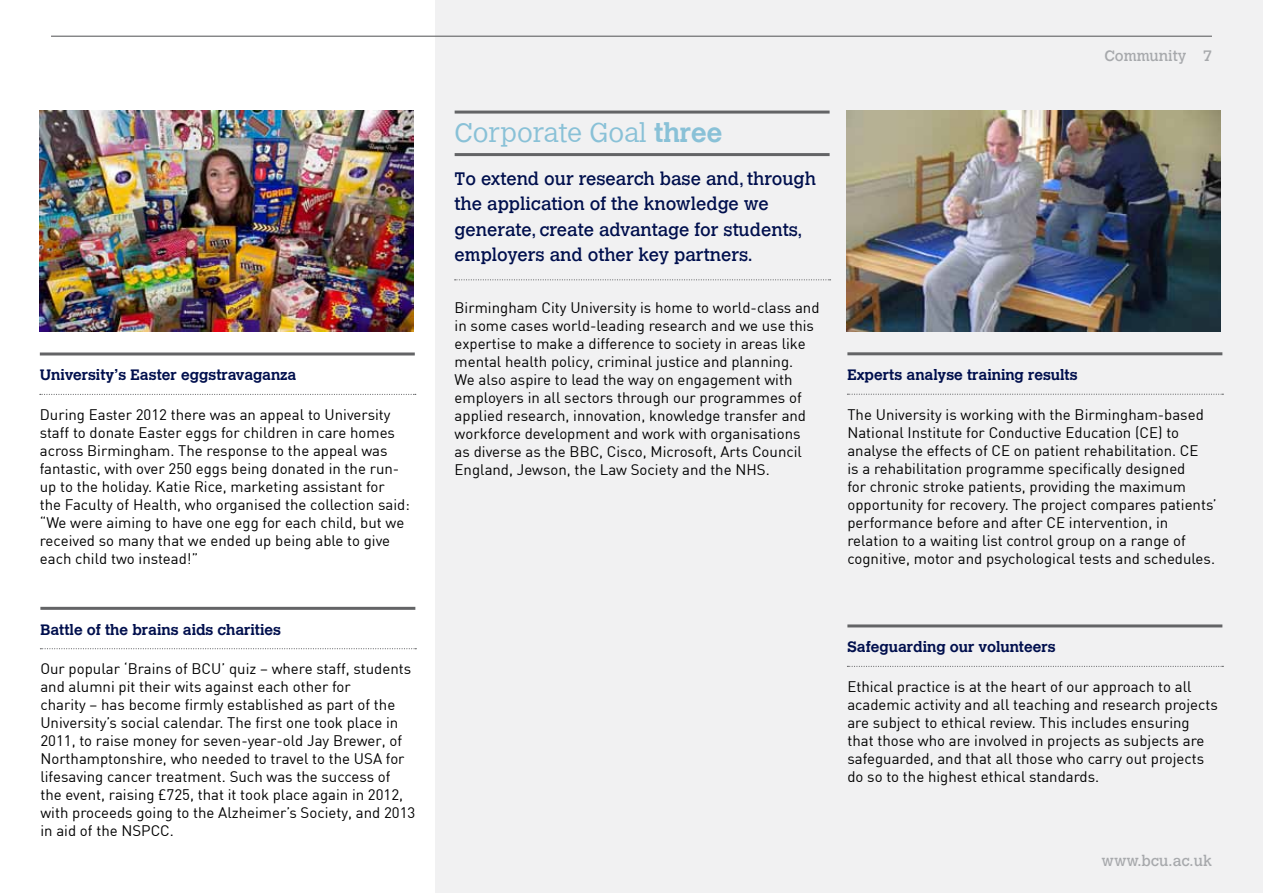
<style>
.page{position:relative;width:1263px;height:893px;background:#fff}
.page>*{position:absolute;margin:0;border:0;box-sizing:border-box;transform-origin:0 0}
.t1{font:300 27px "Calvert";color:#89c1d7}
.t2{font:18px/25.5px "Calvert";color:#000f4d}
.t3{font:15px/18px "DIN";color:#000}
.t4{font:700 15px "Calvert";color:#000f4d}
.t5{font:15px "Calvert";color:#a7a9ac}
.s1{font-weight:700}
</style>
<div class="page">
<div style="left:435px;top:0;width:828px;height:893px;background:#f1f1f2"></div>
<hr style="left:51px;top:36px;width:1161px;height:1px;background:#636466">
<svg style="left:40px;top:648px;width:376px;height:1px"></svg>
<hr style="left:40px;top:607px;width:375px;height:3px;background:#636466">
<svg style="left:847px;top:394px;width:376px;height:1px"></svg>
<hr style="left:847px;top:352px;width:375px;height:3px;background:#636466">
<svg style="left:847px;top:666px;width:376px;height:1px"></svg>
<hr style="left:847px;top:624px;width:375px;height:3px;background:#636466">
<svg style="left:40px;top:394px;width:376px;height:1px"></svg>
<hr style="left:40px;top:352px;width:375px;height:3px;background:#636466">
<hr style="left:455px;top:111px;width:375px;height:3px;background:#636466">
<svg style="left:455px;top:279px;width:376px;height:1px"></svg>
<hr style="left:455px;top:153px;width:375px;height:3px;background:#636466">
<img style="left:39px;top:111px;width:374px;height:221px">
<img style="left:847px;top:111px;width:374px;height:221px">
<p class="t4" style="left:40px;top:366px;width:258px">University’s Easter eggstravaganza</p>
<p class="t3" style="left:40px;top:405px;width:371px">During Easter 2012 there was an appeal to University staff to donate Easter eggs for children in care homes across Birmingham. The response to the appeal was fantastic, with over 250 eggs being donated in the run&shy;up to the holiday. Katie Rice, marketing assistant for the Faculty of Health, who organised the collection said: “We were aiming to have one egg for each child, but we received so many that we ended up being able to give each child two instead!”</p>
<p class="t4" style="left:40px;top:620px;width:242px">Battle of the brains aids charities</p>
<p class="t3" style="left:40px;top:659px;width:376px">Our popular ‘Brains of BCU’ quiz – where staff, students and alumni pit their wits against each other for<br>charity – has become firmly established as part of the University’s social calendar. The first one took place in 2011, to raise money for seven-year-old Jay Brewer, of Northamptonshire, who needed to travel to the USA for lifesaving cancer treatment. Such was the success of the event, raising £725, that it took place again in 2012, with proceeds going to the Alzheimer’s Society, and 2013 in aid of the NSPCC.</p>
<h1 class="t1" style="left:455px;top:118px;width:270px">Corporate Goal <span class="s1">three</span></h1>
<p class="t2" style="left:455px;top:166px;width:363px">To extend our research base and, through the application of the knowledge we generate, create advantage for students, employers and other key partners.</p>
<p class="t3" style="left:455px;top:298px;width:366px">Birmingham City University is home to world-class and in some cases world-leading research and we use this expertise to make a difference to society in areas like mental health policy, criminal justice and planning.<br>We also aspire to lead the way on engagement with employers in all sectors through our programmes of applied research, innovation, knowledge transfer and workforce development and work with organisations as diverse as the BBC, Cisco, Microsoft, Arts Council England, Jewson, the Law Society and the NHS.</p>
<p class="t5" style="left:1104px;top:48px;width:109px">Community 7</p>
<p class="t4" style="left:847px;top:365px;width:232px">Experts analyse training results</p>
<p class="t3" style="left:847px;top:405px;width:371px">The University is working with the Birmingham-based National Institute for Conductive Education (CE) to analyse the effects of CE on patient rehabilitation. CE<br>is a rehabilitation programme specifically designed<br>for chronic stroke patients, providing the maximum opportunity for recovery. The project compares patients’ performance before and after CE intervention, in relation to a waiting list control group on a range of cognitive, motor and psychological tests and schedules.</p>
<p class="t4" style="left:847px;top:638px;width:210px">Safeguarding our volunteers</p>
<p class="t3" style="left:847px;top:677px;width:372px">Ethical practice is at the heart of our approach to all academic activity and all teaching and research projects are subject to ethical review. This includes ensuring that those who are involved in projects as subjects are safeguarded, and that all those who carry out projects do so to the highest ethical standards.</p>
<p class="t5" style="left:1101px;top:852px;width:112px">www.bcu.ac.uk</p>
</div>
